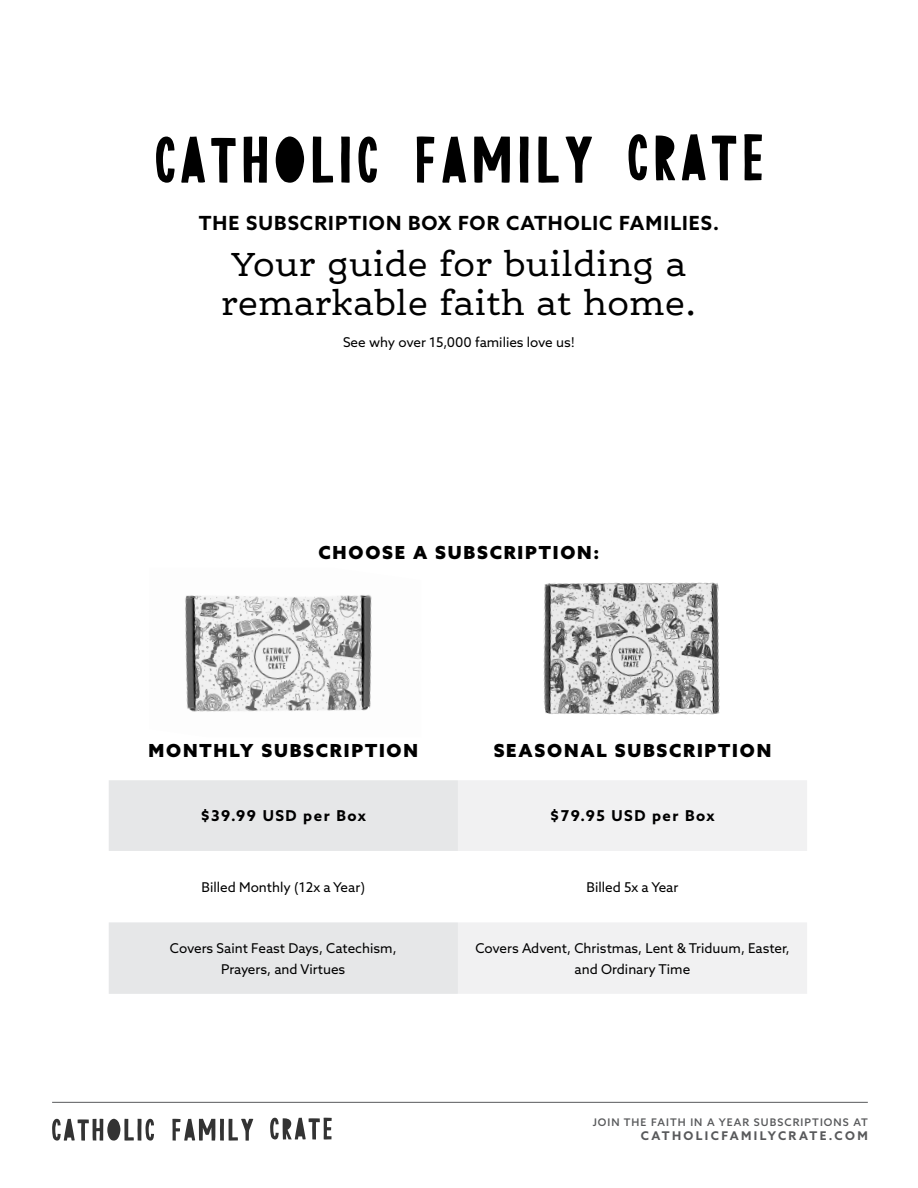
<style>
.page{position:relative;width:918px;height:1188px;background:#fff}
.page>*{position:absolute;margin:0;border:0;box-sizing:border-box;transform-origin:0 0}
.t1{font:36px/39px "Ernestine Pro";color:#000}
.t2{font:700 19.5px "Azo Sans";letter-spacing:.055em;color:#000}
.t3{font:900 18px "Azo Sans";letter-spacing:.1em;color:#000}
.t4{font:700 15px "Azo Sans";letter-spacing:.1em;color:#000}
.t5{font:13.5px/21px "Azo Sans";color:#000;text-align:center}
.t6{font:700 12px "Azo Sans";letter-spacing:.2em;color:#58595b}
.t7{font:500 10.5px "Azo Sans";letter-spacing:.1em;color:#58595b}
</style>
<div class="page">
<svg style="left:109px;top:780px;width:349px;height:214px;fill:#e6e7e8"></svg>
<svg style="left:458px;top:780px;width:349px;height:214px;fill:#f1f1f2"></svg>
<img style="left:185px;top:595px;width:187px;height:117px">
<img style="left:543px;top:582px;width:177px;height:133px">
<svg style="left:156px;top:137px;width:19px;height:46px"></svg>
<svg style="left:181px;top:136px;width:24px;height:47px"></svg>
<svg style="left:211px;top:138px;width:25px;height:45px"></svg>
<svg style="left:244px;top:136px;width:23px;height:47px"></svg>
<svg style="left:276px;top:136px;width:28px;height:47px"></svg>
<svg style="left:313px;top:136px;width:20px;height:47px"></svg>
<svg style="left:341px;top:136px;width:9px;height:47px"></svg>
<svg style="left:358px;top:137px;width:19px;height:46px"></svg>
<svg style="left:417px;top:136px;width:17px;height:47px"></svg>
<svg style="left:442px;top:136px;width:24px;height:47px"></svg>
<svg style="left:474px;top:136px;width:36px;height:47px"></svg>
<svg style="left:520px;top:136px;width:8px;height:47px"></svg>
<svg style="left:538px;top:136px;width:21px;height:47px"></svg>
<svg style="left:565px;top:136px;width:27px;height:47px"></svg>
<svg style="left:629px;top:134px;width:18px;height:46px"></svg>
<svg style="left:656px;top:136px;width:19px;height:44px"></svg>
<svg style="left:682px;top:134px;width:24px;height:46px"></svg>
<svg style="left:712px;top:136px;width:24px;height:44px"></svg>
<svg style="left:744px;top:134px;width:18px;height:46px"></svg>
<svg style="left:52px;top:1119px;width:102px;height:22px"></svg>
<svg style="left:172px;top:1119px;width:81px;height:22px"></svg>
<svg style="left:270px;top:1118px;width:62px;height:22px"></svg>
<hr style="left:52px;top:1102px;width:816px;height:1px;background:#58595b">
<h2 class="t2" style="left:199px;top:210px;width:522px">THE SUBSCRIPTION BOX FOR CATHOLIC FAMILIES.</h2>
<h1 class="t1" style="left:221px;top:244px;width:477px">Your guide for building a remarkable faith at home.</h1>
<p class="t5" style="left:343px;top:331px;width:233px">See why over 15,000 families love us!</p>
<h3 class="t3" style="left:319px;top:540px;width:282px">CHOOSE A SUBSCRIPTION:</h3>
<h3 class="t3" style="left:149px;top:738px;width:271px">MONTHLY SUBSCRIPTION</h3>
<h3 class="t3" style="left:494px;top:738px;width:279px">SEASONAL SUBSCRIPTION</h3>
<p class="t4" style="left:201px;top:806px;width:167px">$39.99 USD per Box</p>
<p class="t4" style="left:550px;top:806px;width:166px">$79.95 USD per Box</p>
<p class="t5" style="left:202px;top:877px;width:165px">Billed Monthly (12x a Year)</p>
<p class="t5" style="left:587px;top:877px;width:93px">Billed 5x a Year</p>
<p class="t5" style="left:170px;top:937px;width:228px">Covers Saint Feast Days, Catechism,<br>Prayers, and Virtues</p>
<p class="t5" style="left:475px;top:937px;width:316px">Covers Advent, Christmas, Lent &amp; Triduum, Easter, and Ordinary Time</p>
<p class="t7" style="left:593px;top:1115px;width:277px">JOIN THE FAITH IN A YEAR SUBSCRIPTIONS AT</p>
<p class="t6" style="left:641px;top:1128px;width:228px">CATHOLICFAMILYCRATE.COM</p>
</div>
